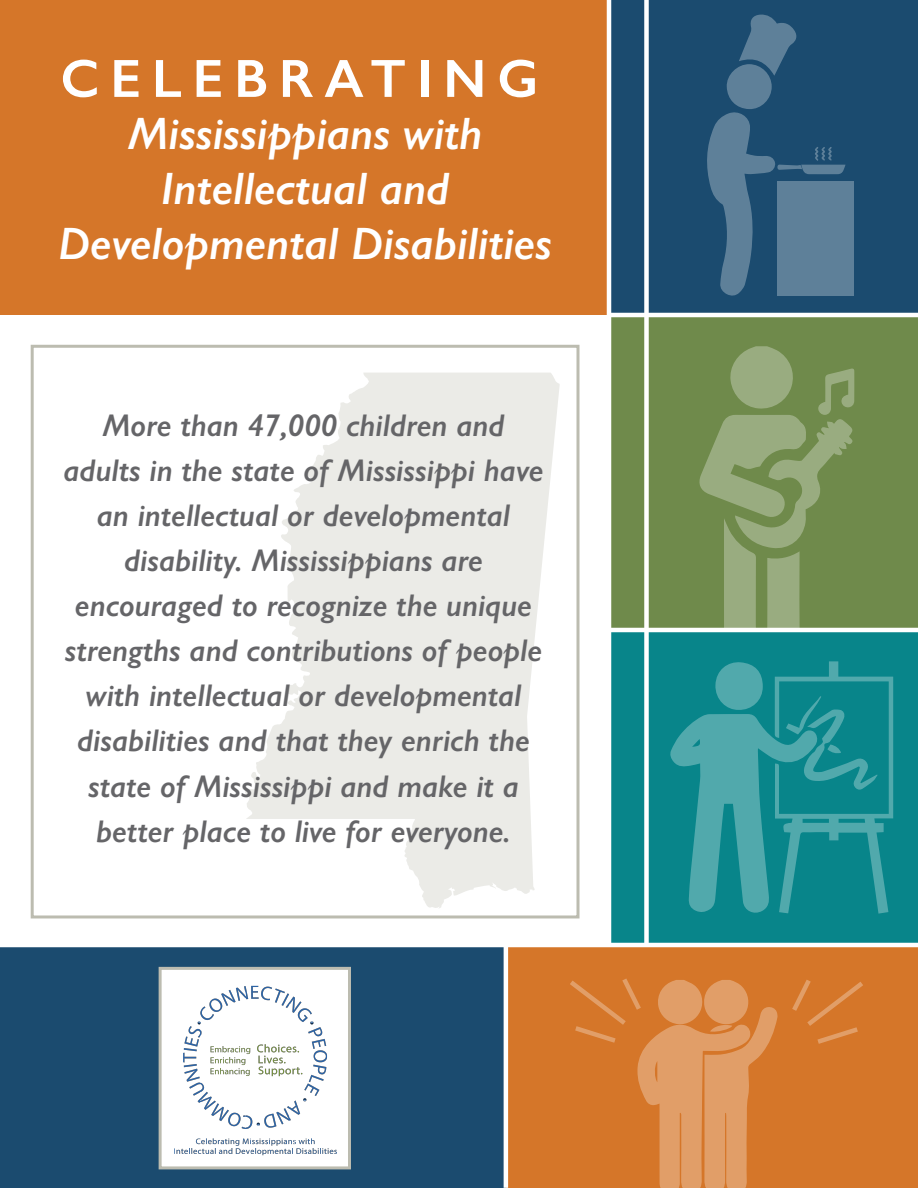
<style>
.page{position:relative;width:918px;height:1188px;background:#fff}
.page>*{position:absolute;margin:0;border:0;box-sizing:border-box;transform-origin:0 0}
.t1{font:600 54px "Gill Sans";letter-spacing:.2em;color:#fff}
.t2{font:italic 600 45.6px/54.8px "Gill Sans";color:#fff;text-align:center}
.t3{font:italic 600 31.5px/45px "Gill Sans";color:#656568;text-align:center}
</style>
<div class="page">
<div style="left:506px;top:945px;width:412px;height:243px;background:#d57629"></div>
<div style="left:609px;top:315px;width:309px;height:315px;background:#6f8a4b"></div>
<div style="left:609px;top:0;width:309px;height:315px;background:#1b4b6f"></div>
<div style="left:0;top:0;width:609px;height:315px;background:#d57629"></div>
<hr style="left:609px;top:313px;width:309px;height:4px;background:#fff">
<div style="left:609px;top:630px;width:309px;height:315px;background:#08858a"></div>
<div style="left:0;top:945px;width:506px;height:243px;background:#1b4b6f"></div>
<hr style="left:596px;top:628px;width:322px;height:4px;background:#fff">
<svg style="left:245px;top:373px;width:315px;height:535px;fill:#ebebe7"></svg>
<div style="left:159px;top:967px;width:192px;height:202px;background:#bcbcb0"></div>
<img style="left:160px;top:968px;width:189px;height:200px">
<hr style="left:607px;top:0;width:4px;height:945px;background:#fff">
<hr style="left:0;top:943px;width:918px;height:4px;background:#fff">
<div style="left:644px;top:0;width:5px;height:945px;background:#fff"></div>
<div style="left:31px;top:345px;width:548px;height:573px;border:3px solid #bcbcb0"></div>
<svg style="left:670px;top:346px;width:223px;height:568px"></svg>
<hr style="left:504px;top:945px;width:4px;height:243px;background:#fff">
<div style="left:778px;top:181px;width:76px;height:114px;background:#5e8099"></div>
<svg style="left:707px;top:15px;width:139px;height:281px"></svg>
<svg style="left:570px;top:978px;width:208px;height:210px"></svg>
<svg style="left:792px;top:980px;width:71px;height:64px"></svg>
<h1 class="t1" style="left:60px;top:46px;width:479px">CELEBRATING</h1>
<h2 class="t2" style="left:58px;top:106px;width:496px">Mississippians with<br>Intellectual and<br>Developmental Disabilities</h2>
<p class="t3" style="left:63px;top:403px;width:482px">More than 47,000 children and adults in the state of Mississippi have an intellectual or developmental disability. Mississippians are encouraged to recognize the unique strengths and contributions of people with intellectual or developmental disabilities and that they enrich the state of Mississippi and make it a better place to live for everyone.</p>
</div>
